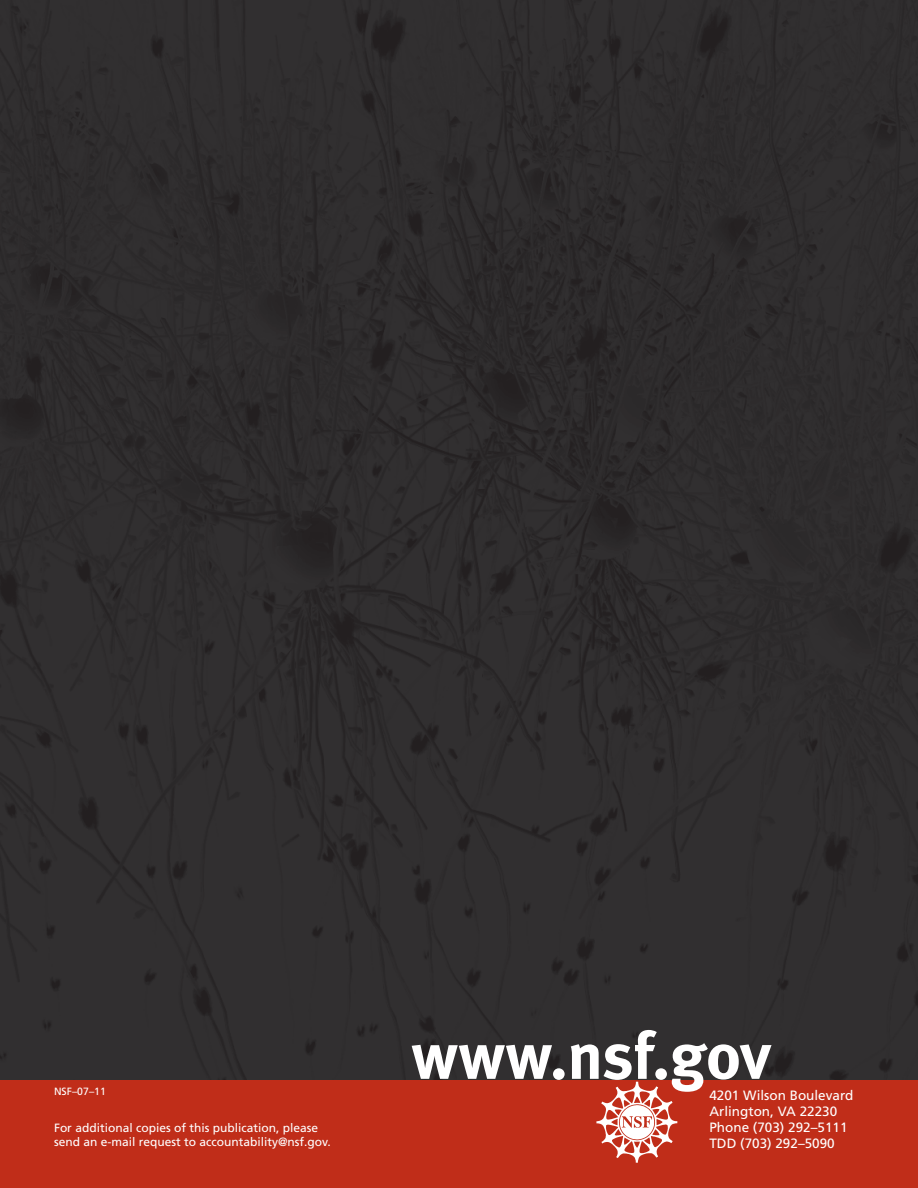
<style>
.page{position:relative;width:918px;height:1188px;background:#fff}
.page>*{position:absolute;margin:0;border:0;box-sizing:border-box;transform-origin:0 0}
.t1{font:700 66px "Meta";color:#fff}
.t2{font:13.5px "Frutiger";color:#fff}
.t3{font:12px/14.4px "Frutiger";color:#fff}
.t4{font:10.5px "Frutiger";color:#fff}
</style>
<div class="page">
<div style="left:0;top:0;width:918px;height:1080px;background:#302e2f"></div>
<div style="left:0;top:1080px;width:918px;height:108px;background:#c02d19"></div>
<img style="left:636px;top:1082px;width:41px;height:61px">
<p class="t1" style="left:411px;top:1018px;width:362px">www.nsf.gov</p>
<p class="t4" style="left:54px;top:1085px;width:53px">NSF–07–11</p>
<p class="t2" style="left:709px;top:1087px;width:146px">4201 Wilson Boulevard</p>
<p class="t2" style="left:709px;top:1103px;width:129px">Arlington, VA 22230</p>
<p class="t2" style="left:709px;top:1119px;width:140px">Phone (703) 292–5111</p>
<p class="t2" style="left:709px;top:1136px;width:127px">TDD (703) 292–5090</p>
<p class="t3" style="left:54px;top:1120px;width:278px">For additional copies of this publication, please send an e-mail request to accountability@nsf.gov.</p>
</div>
